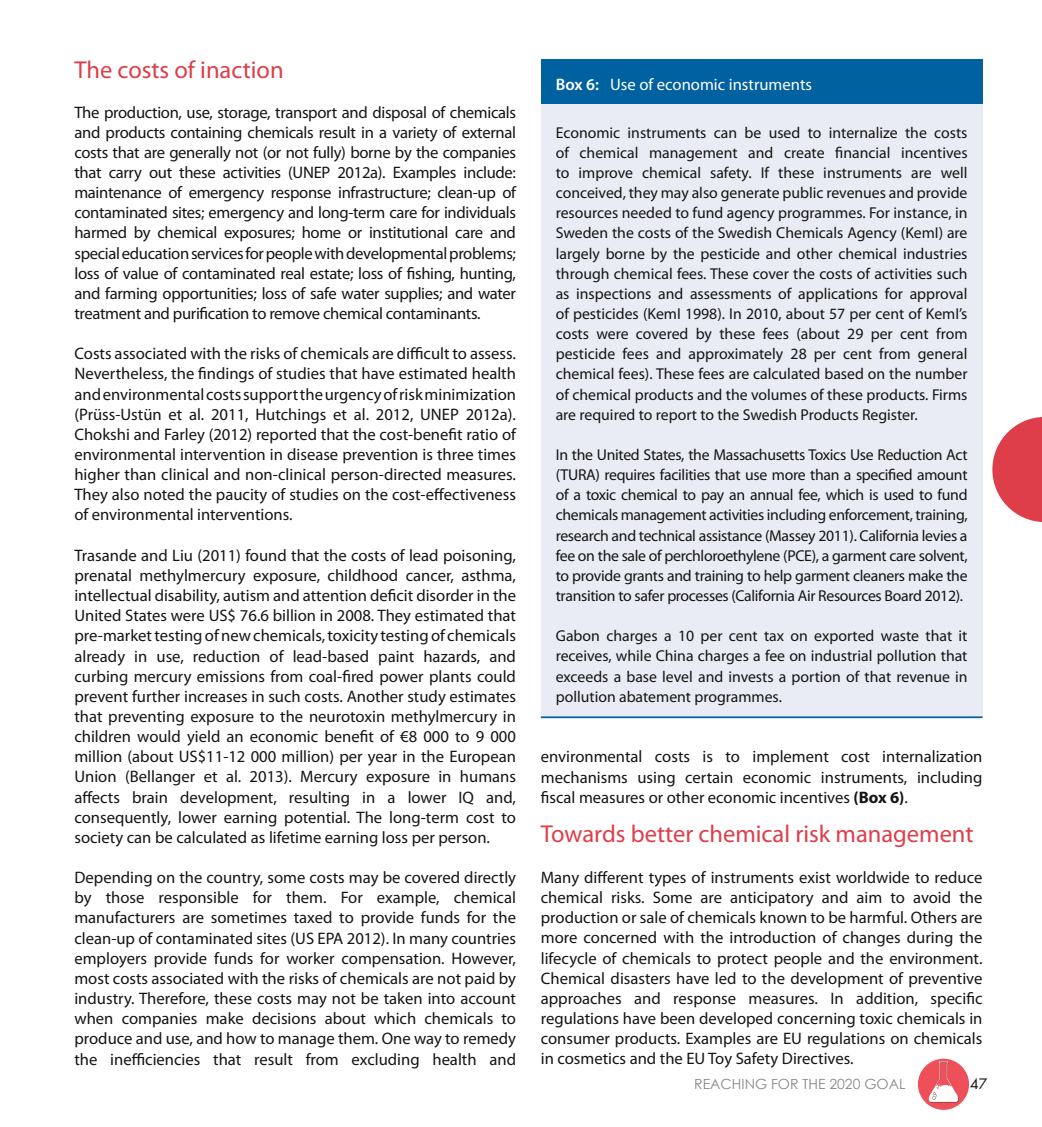
<style>
.page{position:relative;width:1042px;height:1127px;background:#fff}
.page>*{position:absolute;margin:0;border:0;box-sizing:border-box;transform-origin:0 0}
.t1{font:24.5px "Myriad Pro";color:#de3e49}
.t2{font:16.62px/20.1px "Myriad Pro";color:#151412;text-align:justify}
.t3{font:16.62px "Myriad Pro";color:#fff}
.t4{font:15.75px/20.1px "Myriad Pro";letter-spacing:-.005em;color:#151412;text-align:justify}
.t5{font:14px "Century Gothic";color:#858789}
.t6{font:14px "Futura";color:#151412}
.s1{font-weight:600}
.s2{font-weight:700}
</style>
<div class="page">
<div style="left:918px;top:1058px;width:51px;height:50px;background:#ef4f59;border-radius:50%"></div>
<svg style="left:928px;top:1061px;width:31px;height:41px"></svg>
<svg style="left:992px;top:417px;width:50px;height:105px"></svg>
<div style="left:541px;top:93px;width:441px;height:625px;background:#e9ecf5"></div>
<div style="left:541px;top:60px;width:441px;height:44px;background:#0061a1"></div>
<hr style="left:541px;top:716px;width:441px;height:2px;background:#0061a1">
<h1 class="t1" style="left:74px;top:55px;width:211px">The costs of inaction</h1>
<p class="t2" style="left:74px;top:102px;width:443px">The production, use, storage, transport and disposal of chemicals and products containing chemicals result in a variety of external costs that are generally not (or not fully) borne by the companies that carry out these activities (UNEP 2012a). Examples include: maintenance of emergency response infrastructure; clean-up of contaminated sites; emergency and long-term care for individuals harmed by chemical exposures; home or institutional care and special education services for people with developmental problems; loss of value of contaminated real estate; loss of fishing, hunting, and farming opportunities; loss of safe water supplies; and water treatment and purification to remove chemical contaminants.</p>
<p class="t2" style="left:74px;top:343px;width:443px">Costs associated with the risks of chemicals are difficult to assess.<br>Nevertheless, the findings of studies that have estimated health and environmental costs support the urgency of risk minimization (Prüss-Ustün et al. 2011, Hutchings et al. 2012, UNEP 2012a).<br>Chokshi and Farley (2012) reported that the cost-benefit ratio of environmental intervention in disease prevention is three times higher than clinical and non-clinical person-directed measures.<br>They also noted the paucity of studies on the cost-effectiveness of environmental interventions.</p>
<p class="t2" style="left:74px;top:544px;width:443px">Trasande and Liu (2011) found that the costs of lead poisoning, prenatal methylmercury exposure, childhood cancer, asthma, intellectual disability, autism and attention deficit disorder in the United States were US$ 76.6 billion in 2008. They estimated that pre-market testing of new chemicals, toxicity testing of chemicals already in use, reduction of lead-based paint hazards, and curbing mercury emissions from coal-fired power plants could prevent further increases in such costs. Another study estimates that preventing exposure to the neurotoxin methylmercury in children would yield an economic benefit of €8 000 to 9 000 million (about US$11-12 000 million) per year in the European Union (Bellanger et al. 2013). Mercury exposure in humans affects brain development, resulting in a lower IQ and, consequently, lower earning potential. The long-term cost to society can be calculated as lifetime earning loss per person.</p>
<p class="t2" style="left:74px;top:867px;width:443px">Depending on the country, some costs may be covered directly by those responsible for them. For example, chemical manufacturers are sometimes taxed to provide funds for the clean-up of contaminated sites (US EPA 2012). In many countries employers provide funds for worker compensation. However, most costs associated with the risks of chemicals are not paid by industry. Therefore, these costs may not be taken into account when companies make decisions about which chemicals to produce and use, and how to manage them. One way to remedy the inefficiencies that result from excluding health and</p>
<p class="t3" style="left:556px;top:74px;width:258px"><span class="s1">Box 6:</span> Use of economic instruments</p>
<p class="t4" style="left:556px;top:122px;width:413px">Economic instruments can be used to internalize the costs of chemical management and create financial incentives to improve chemical safety. If these instruments are well conceived, they may also generate public revenues and provide resources needed to fund agency programmes. For instance, in Sweden the costs of the Swedish Chemicals Agency (KemI) are largely borne by the pesticide and other chemical industries through chemical fees. These cover the costs of activities such as inspections and assessments of applications for approval of pesticides (KemI 1998). In 2010, about 57 per cent of KemI’s costs were covered by these fees (about 29 per cent from pesticide fees and approximately 28 per cent from general chemical fees). These fees are calculated based on the number of chemical products and the volumes of these products. Firms are required to report to the Swedish Products Register.</p>
<p class="t4" style="left:556px;top:444px;width:413px">In the United States, the Massachusetts Toxics Use Reduction Act (TURA) requires facilities that use more than a specified amount of a toxic chemical to pay an annual fee, which is used to fund chemicals management activities including enforcement, training, research and technical assistance (Massey 2011). California levies a fee on the sale of perchloroethylene (PCE), a garment care solvent, to provide grants and training to help garment cleaners make the transition to safer processes (California Air Resources Board 2012).</p>
<p class="t4" style="left:556px;top:625px;width:413px">Gabon charges a 10 per cent tax on exported waste that it receives, while China charges a fee on industrial pollution that exceeds a base level and invests a portion of that revenue in pollution abatement programmes.</p>
<p class="t2" style="left:541px;top:746px;width:443px">environmental costs is to implement cost internalization mechanisms using certain economic instruments, including fiscal measures or other economic incentives <span class="s2">(Box 6)</span>.</p>
<h1 class="t1" style="left:541px;top:818px;width:434px">Towards better chemical risk management</h1>
<p class="t2" style="left:541px;top:866px;width:443px">Many different types of instruments exist worldwide to reduce chemical risks. Some are anticipatory and aim to avoid the production or sale of chemicals known to be harmful. Others are more concerned with the introduction of changes during the lifecycle of chemicals to protect people and the environment.<br>Chemical disasters have led to the development of preventive approaches and response measures. In addition, specific regulations have been developed concerning toxic chemicals in consumer products. Examples are EU regulations on chemicals in cosmetics and the EU Toy Safety Directives.</p>
<p class="t5" style="left:694px;top:1075px;width:213px">REACHING FOR THE 2020 GOAL</p>
<p class="t6" style="left:970px;top:1074px;width:19px">47</p>
</div>
